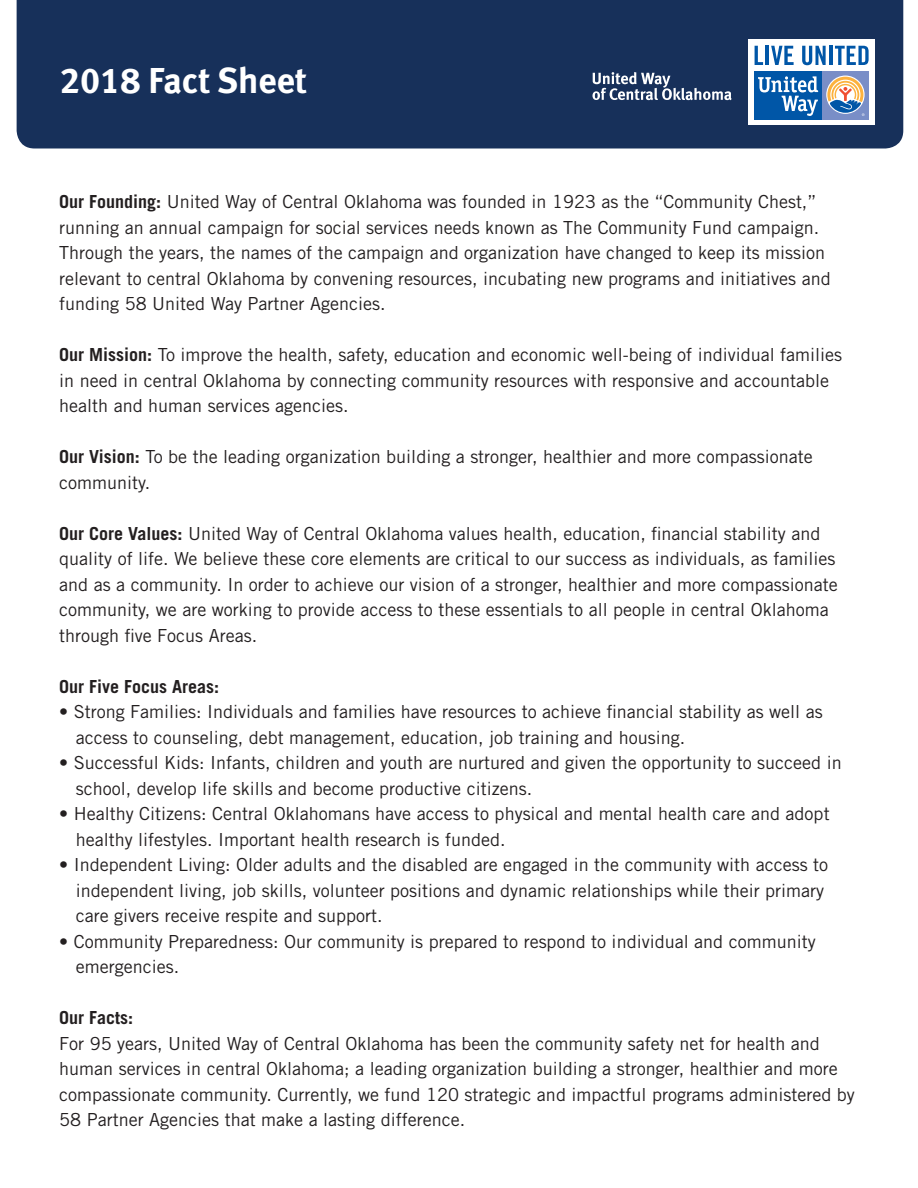
<style>
.page{position:relative;width:918px;height:1188px;background:#fff}
.page>*{position:absolute;margin:0;border:0;box-sizing:border-box;transform-origin:0 0}
.t1{font:36px "Meta Bold LF";color:#fff}
.t2{font:18px/25.5px "Trade Gothic";color:#231f20}
.t3{font:700 18px "Trade Gothic";color:#231f20}
.s1{font-weight:700}
</style>
<div class="page">
<div style="left:17px;top:0;width:886px;height:149px;background:#17305a"></div>
<div style="left:749px;top:40px;width:126px;height:85px;background:#fff"></div>
<svg style="left:755px;top:46px;width:8px;height:19px"></svg>
<hr style="left:766px;top:46px;width:3px;height:19px;background:#0056a7">
<svg style="left:771px;top:46px;width:23px;height:19px"></svg>
<svg style="left:802px;top:46px;width:24px;height:19px"></svg>
<hr style="left:829px;top:46px;width:4px;height:19px;background:#0056a7">
<svg style="left:835px;top:46px;width:34px;height:19px"></svg>
<div style="left:822px;top:71px;width:47px;height:48px;background:#798ec7"></div>
<div style="left:755px;top:71px;width:67px;height:48px;background:#0056a7"></div>
<svg style="left:826px;top:76px;width:39px;height:38px"></svg>
<svg style="left:758px;top:76px;width:60px;height:40px"></svg>
<svg style="left:827px;top:77px;width:38px;height:39px"></svg>
<svg style="left:592px;top:72px;width:140px;height:28px"></svg>
<p class="t1" style="left:60px;top:59px;width:249px">2018 Fact Sheet</p>
<p class="t2" style="left:59px;top:189px;width:773px"><span class="s1">Our Founding:</span> United Way of Central Oklahoma was founded in 1923 as the “Community Chest,” running an annual campaign for social services needs known as The Community Fund campaign.<br>Through the years, the names of the campaign and organization have changed to keep its mission relevant to central Oklahoma by convening resources, incubating new programs and initiatives and funding 58 United Way Partner Agencies.</p>
<p class="t2" style="left:59px;top:342px;width:784px"><span class="s1">Our Mission:</span> To improve the health, safety, education and economic well-being of individual families in need in central Oklahoma by connecting community resources with responsive and accountable health and human services agencies.</p>
<p class="t2" style="left:59px;top:444px;width:755px"><span class="s1">Our Vision:</span> To be the leading organization building a stronger, healthier and more compassionate community.</p>
<p class="t2" style="left:59px;top:520px;width:780px"><span class="s1">Our Core Values:</span> United Way of Central Oklahoma values health, education, financial stability and quality of life. We believe these core elements are critical to our success as individuals, as families and as a community. In order to achieve our vision of a stronger, healthier and more compassionate community, we are working to provide access to these essentials to all people in central Oklahoma through five Focus Areas.</p>
<p class="t3" style="left:59px;top:675px;width:161px">Our Five Focus Areas:</p>
<p class="t2" style="left:59px;top:699px;width:765px">• Strong Families: Individuals and families have resources to achieve financial stability as well as</p>
<p class="t2" style="left:76px;top:724px;width:611px">access to counseling, debt management, education, job training and housing.</p>
<p class="t2" style="left:59px;top:750px;width:784px">• Successful Kids: Infants, children and youth are nurtured and given the opportunity to succeed in</p>
<p class="t2" style="left:76px;top:775px;width:458px">school, develop life skills and become productive citizens.</p>
<p class="t2" style="left:59px;top:801px;width:772px">• Healthy Citizens: Central Oklahomans have access to physical and mental health care and adopt</p>
<p class="t2" style="left:76px;top:826px;width:431px">healthy lifestyles. Important health research is funded.</p>
<p class="t2" style="left:59px;top:852px;width:770px">• Independent Living: Older adults and the disabled are engaged in the community with access to</p>
<p class="t2" style="left:76px;top:877px;width:750px">independent living, job skills, volunteer positions and dynamic relationships while their primary</p>
<p class="t2" style="left:76px;top:903px;width:308px">care givers receive respite and support.</p>
<p class="t2" style="left:59px;top:928px;width:758px">• Community Preparedness: Our community is prepared to respond to individual and community</p>
<p class="t2" style="left:76px;top:954px;width:105px">emergencies.</p>
<p class="t3" style="left:59px;top:1007px;width:75px">Our Facts:</p>
<p class="t2" style="left:59px;top:1030px;width:797px">For 95 years, United Way of Central Oklahoma has been the community safety net for health and human services in central Oklahoma; a leading organization building a stronger, healthier and more compassionate community. Currently, we fund 120 strategic and impactful programs administered by 58 Partner Agencies that make a lasting difference.</p>
</div>
